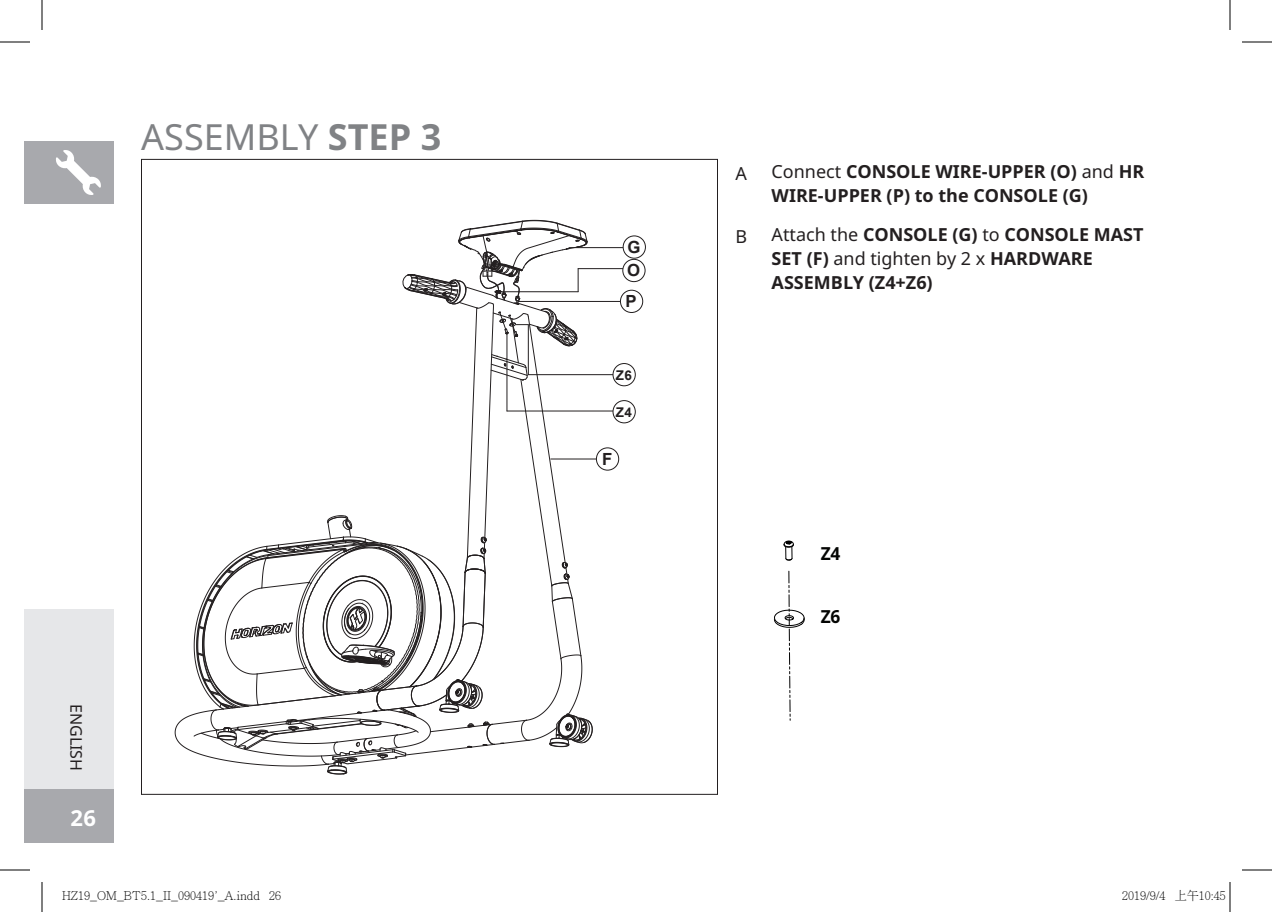
<style>
.page{position:relative;width:1272px;height:912px;background:#fff}
.page>*{position:absolute;margin:0;border:0;box-sizing:border-box;transform-origin:0 0}
.t1{font:36px "Noto Sans";color:#808285}
.t2{font:700 22px "Noto Sans";color:#fff}
.t3{font:700 18px/24px "Noto Sans";color:#231f20}
.t4{font:700 18px "Noto Sans";color:#040503;scale:.96 1}
.t5{font:18px "Noto Sans";color:#231f20}
.t6{font:700 16.8px/23.4px "Arial";color:#231f20}
.t7{font:16px "Noto Sans";color:#231f20}
.t8{font:700 13.4px "Arial";color:#231f20}
.t9{font:300 12px "Adobe Ming Std";color:#000}
.s1{font-weight:700}
.s2{font-weight:400}
</style>
<div class="page">
<div style="left:24px;top:789px;width:90px;height:54px;background:#a8a9ad"></div>
<div style="left:24px;top:141px;width:90px;height:63px;background:#a8a9ad"></div>
<svg style="left:56px;top:150px;width:45px;height:45px"></svg>
<div style="left:24px;top:609px;width:90px;height:180px;background:#e6e7e9"></div>
<svg style="left:774px;top:571px;width:31px;height:150px"></svg>
<svg style="left:784px;top:541px;width:10px;height:19px"></svg>
<hr style="left:569px;top:247px;width:54px;height:1px;background:#231f20">
<hr style="left:578px;top:268px;width:45px;height:1px;background:#231f20">
<hr style="left:518px;top:301px;width:102px;height:1px;background:#231f20">
<hr style="left:528px;top:374px;width:85px;height:1px;background:#231f20">
<hr style="left:507px;top:411px;width:106px;height:1px;background:#231f20">
<hr style="left:551px;top:459px;width:45px;height:1px;background:#231f20">
<svg style="left:175px;top:220px;width:418px;height:555px"></svg>
<div style="left:613px;top:363px;width:22px;height:23px;border:1px solid #221e1e;border-radius:50%"></div>
<div style="left:613px;top:401px;width:22px;height:22px;border:1px solid #221e1e;border-radius:50%"></div>
<div style="left:623px;top:236px;width:23px;height:22px;border:1px solid #221e1e;border-radius:50%"></div>
<div style="left:623px;top:259px;width:22px;height:23px;border:1px solid #221e1e;border-radius:50%"></div>
<div style="left:620px;top:290px;width:23px;height:23px;border:1px solid #221e1e;border-radius:50%"></div>
<div style="left:596px;top:448px;width:23px;height:22px;border:1px solid #221e1e;border-radius:50%"></div>
<hr style="left:0;top:42px;width:30px;height:1px;background:#000">
<hr style="left:1242px;top:42px;width:30px;height:1px;background:#000">
<hr style="left:0;top:870px;width:30px;height:1px;background:#000">
<hr style="left:1242px;top:870px;width:30px;height:1px;background:#000">
<hr style="left:42px;top:0;width:1px;height:30px;background:#000">
<hr style="left:42px;top:882px;width:1px;height:30px;background:#000">
<hr style="left:1230px;top:0;width:1px;height:30px;background:#000">
<hr style="left:1230px;top:882px;width:1px;height:30px;background:#000">
<h1 class="t1" style="left:141px;top:113px;width:302px">ASSEMBLY <span class="s1">STEP 3</span></h1>
<p class="t7" style="left:87px;top:704px;width:69px;rotate:90deg">ENGLISH</p>
<p class="t2" style="left:70px;top:802px;width:27px">26</p>
<p class="t6" style="left:627px;top:236px;width:15px">G<br>O</p>
<p class="t6" style="left:626px;top:290px;width:13px">P</p>
<p class="t8" style="left:616px;top:366px;width:18px">Z6</p>
<p class="t8" style="left:616px;top:403px;width:18px">Z4</p>
<p class="t6" style="left:602px;top:448px;width:12px">F</p>
<p class="t5" style="left:736px;top:161px;width:13px">A</p>
<p class="t3" style="left:772px;top:159px;width:374px"><span class="s2">Connect</span> CONSOLE WIRE-UPPER (O) <span class="s2">and</span> HR<br>WIRE-UPPER (P) to the CONSOLE (G)</p>
<p class="t5" style="left:736px;top:224px;width:13px">B</p>
<p class="t3" style="left:772px;top:222px;width:374px"><span class="s2">Attach the</span> CONSOLE (G) <span class="s2">to</span> CONSOLE MAST<br>SET (F) <span class="s2">and tighten by 2 x</span> HARDWARE<br>ASSEMBLY (Z4+Z6)</p>
<p class="t4" style="left:821px;top:541px;width:22px">Z4</p>
<p class="t4" style="left:821px;top:603px;width:22px">Z6</p>
<p class="t9" style="left:62px;top:889px;width:221px">HZ19_OM_BT5.1_II_090419'_A.indd 26</p>
<p class="t9" style="left:1122px;top:889px;width:105px">2019/9/4 上午10:45</p>
</div>
